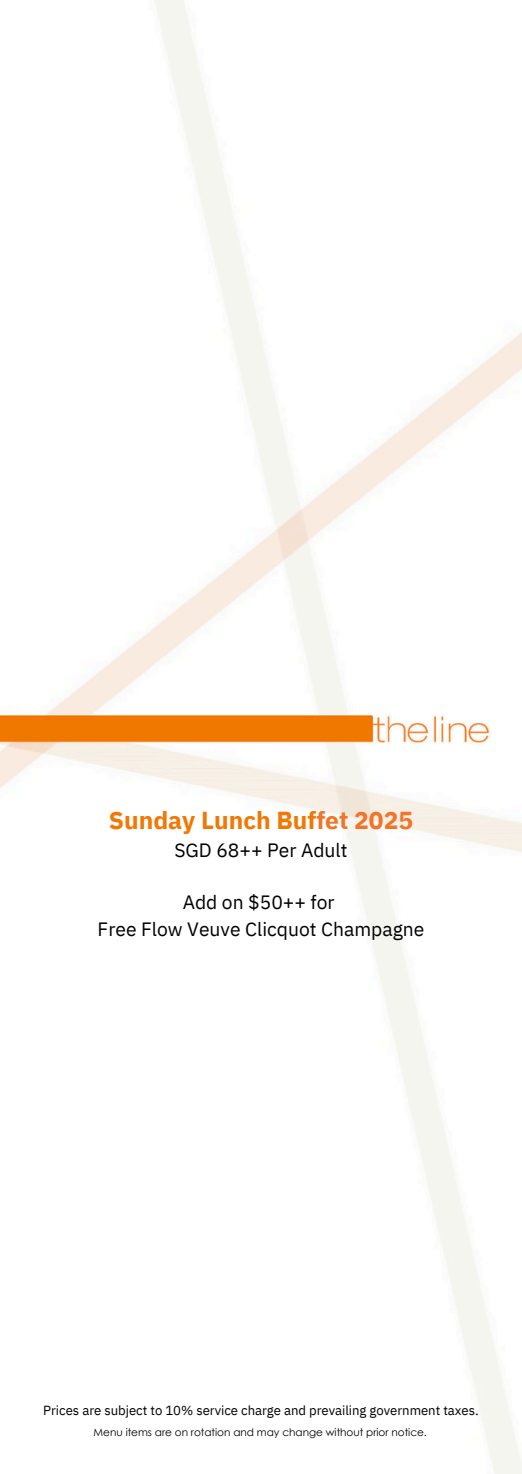
<style>
.page{position:relative;width:522px;height:1474px;background:#fff}
.page>*{position:absolute;margin:0;border:0;box-sizing:border-box;transform-origin:0 0}
.t1{font:700 24.5px "IBM Plex Sans";color:#f27703}
.t2{font:19.25px/26.2px "IBM Plex Sans";color:#000;text-align:center}
.t3{font:13.12px "IBM Plex Sans";letter-spacing:-.005em;color:#000}
.t4{font:10.5px "Century Gothic";color:#000}
.s1{color:#f17427}
</style>
<div class="page">
<img style="left:0;top:0;width:521px;height:1474px">
<h1 class="t1" style="left:109px;top:804px;width:305px">Sunday Lunch Buf<span class="s1">fet 2025</span></h1>
<h1 class="t2" style="left:174px;top:836px;width:174px">SGD 68++ Per Adult</h1>
<h1 class="t2" style="left:97px;top:889px;width:328px">Add on $50++ for<br>Free Flow Veuve Clicquot Champagne</h1>
<h2 class="t3" style="left:43px;top:1402px;width:436px">Prices are subject to 10% service charge and prevailing government taxes.</h2>
<p class="t4" style="left:93px;top:1426px;width:334px">Menu items are on rotation and may change without prior notice.</p>
</div>
